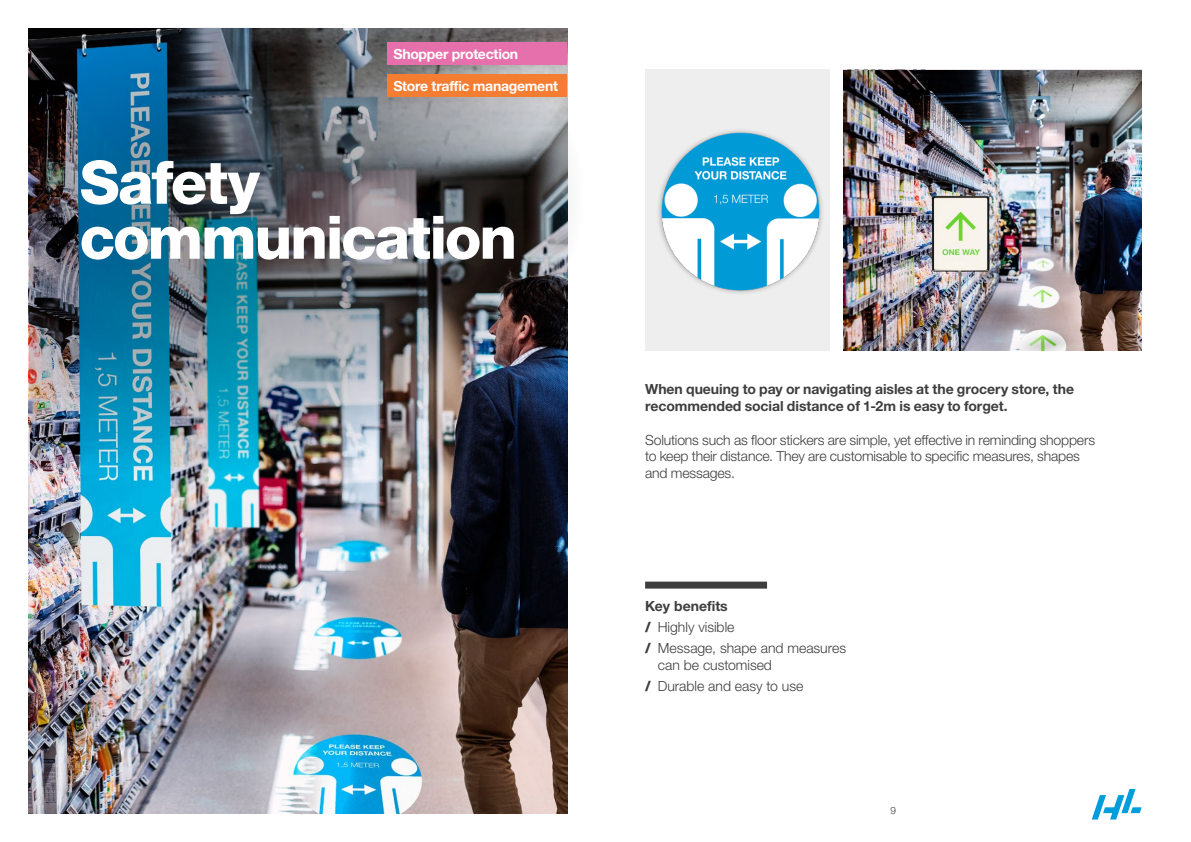
<style>
.page{position:relative;width:1191px;height:842px;background:#fff}
.page>*{position:absolute;margin:0;border:0;box-sizing:border-box;transform-origin:0 0}
.BEA_Concept_Body_tex{font:800 60px/55px "Helvetica Neue LTW1 G";letter-spacing:-.035em;color:#fff}
.Concept_small_Headli{font:300 14px/16.8px "Helvetica Neue LTW1 G";letter-spacing:-.01em;color:#3e3e3f}
.Concept_small_Headli-2{font:700 14px/16.8px "Helvetica Neue LTW1 G";letter-spacing:-.005em;color:#3e3e3f}
.t1{font:700 14px "Helvetica Neue LTW1 G";letter-spacing:-.02em;color:#fff}
.t2{font:300 10px "Helvetica Neue LTW1 G";color:#3e3e3f}
.s1{font-weight:800}
</style>
<div class="page">
<svg style="left:1092px;top:789px;width:49px;height:30px"></svg>
<img style="left:28px;top:485px;width:539px;height:328px">
<img style="left:28px;top:28px;width:540px;height:457px">
<img style="left:843px;top:70px;width:298px;height:280px">
<div style="left:645px;top:70px;width:184px;height:281px;background:#eeeeef"></div>
<div style="left:645px;top:582px;width:122px;height:7px;background:#3e3e3f"></div>
<img style="left:659px;top:131px;width:162px;height:161px">
<div style="left:388px;top:43px;width:179px;height:22px;background:#e670ab"></div>
<div style="left:388px;top:74px;width:179px;height:23px;background:#f47d31"></div>
<p class="t1" style="left:393px;top:45px;width:126px">Shopper protection</p>
<p class="t1" style="left:393px;top:77px;width:166px">Store traffic management</p>
<p class="BEA_Concept_Body_tex" style="left:80px;top:155px;width:439px">Safety communication</p>
<p class="Concept_small_Headli-2" style="left:645px;top:381px;width:430px">When queuing to pay or navigating aisles at the grocery store, the recommended social distance of 1-2m is easy to forget.</p>
<p class="Concept_small_Headli" style="left:645px;top:431px;width:451px">Solutions such as floor stickers are simple, yet effective in reminding shoppers to keep their distance. They are customisable to specific measures, shapes and messages.</p>
<p class="Concept_small_Headli-2" style="left:645px;top:598px;width:84px">Key benefits</p>
<p class="Concept_small_Headli" style="left:645px;top:619px;width:91px"><span class="s1">/</span> Highly visible</p>
<p class="Concept_small_Headli" style="left:658px;top:640px;width:190px;text-indent:-13px"><span class="s1">/</span> Message, shape and measures can be customised</p>
<p class="Concept_small_Headli" style="left:645px;top:678px;width:160px"><span class="s1">/</span> Durable and easy to use</p>
<p class="t2" style="left:890px;top:804px;width:7px">9</p>
</div>
